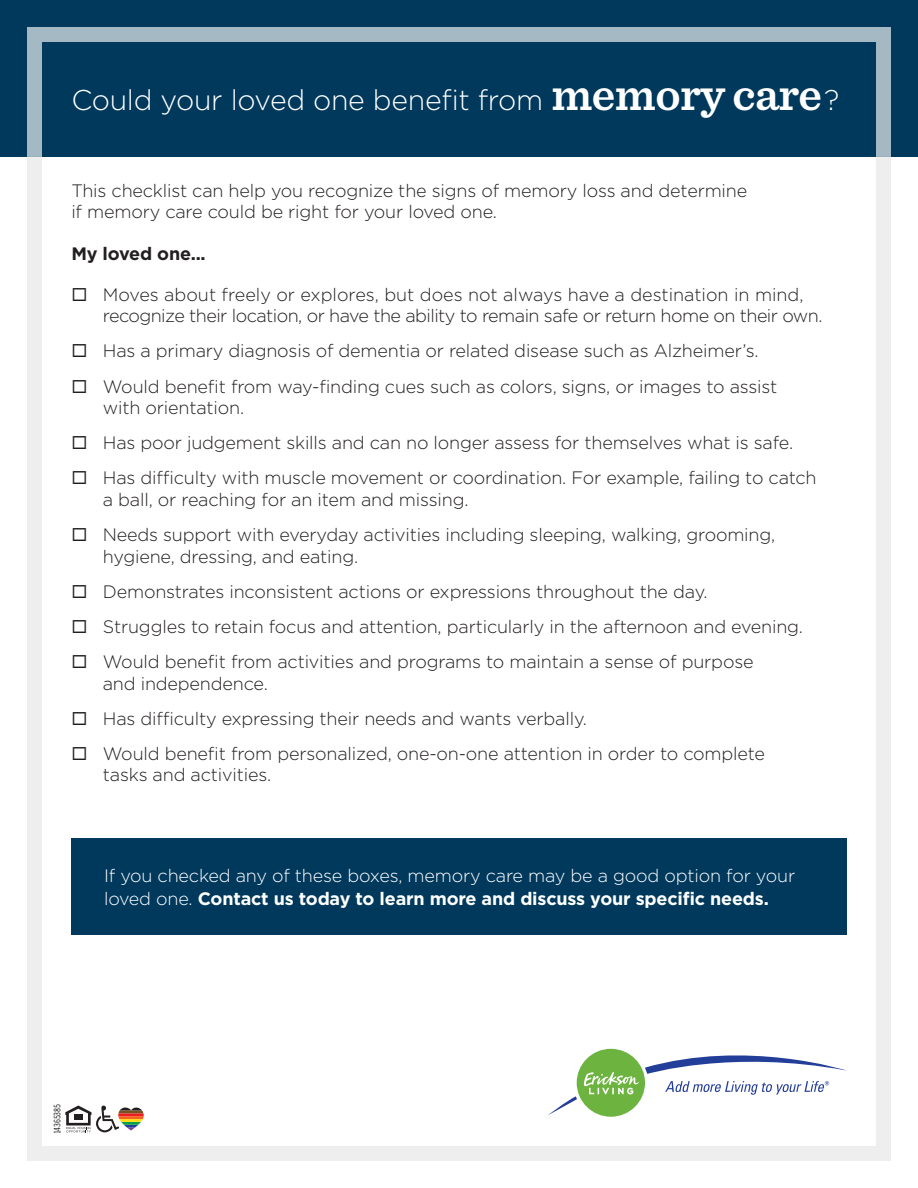
<style>
.page{position:relative;width:918px;height:1188px;background:#fff}
.page>*{position:absolute;margin:0;border:0;box-sizing:border-box;transform-origin:0 0}
.t1{font:300 28.5px "Gotham";letter-spacing:-.01em;color:#fff}
.t2{font:300 18px/35.1px "Gotham";letter-spacing:-.01em;color:#231f20}
.t3{font:300 18px/21.6px "Gotham";letter-spacing:-.03em;color:#231f20}
.t4{font:300 18px/22.5px "Gotham";letter-spacing:-.01em;color:#fff}
.t5{font:700 18px "Gotham";letter-spacing:-.01em;color:#231f20}
.t6{font:9px "Trade Gothic LT Std Cn 18";letter-spacing:-.03em;color:#231f20}
.s1{font-family:"Sentinel";font-weight:600;font-size:46.5px}
.s2{font-weight:700}
</style>
<div class="page">
<div style="left:0;top:0;width:918px;height:157px;background:#00395c"></div>
<div style="left:27px;top:149px;width:864px;height:1012px;border:15px solid #eeeeef"></div>
<svg style="left:27px;top:27px;width:864px;height:131px"></svg>
<svg style="left:65px;top:1105px;width:79px;height:27px"></svg>
<div style="left:71px;top:838px;width:776px;height:97px;background:#00395c"></div>
<div style="left:577px;top:1049px;width:68px;height:68px;background:#6cb43f;border-radius:50%"></div>
<svg style="left:548px;top:1096px;width:29px;height:19px"></svg>
<svg style="left:584px;top:1049px;width:262px;height:46px"></svg>
<h1 class="t1" style="left:71px;top:82px;width:770px">Could your loved one benefit from <span class="s1">memory care</span>?</h1>
<p class="t2" style="left:71px;top:179px;width:677px;line-height:21.6px">This checklist can help you recognize the signs of memory loss and determine if memory care could be right for your loved one.</p>
<p class="t5" style="left:71px;top:242px;width:136px">My loved one...</p>
<p class="t3" style="left:103px;top:283px;width:721px">Moves about freely or explores, but does not always have a destination in mind, recognize their location, or have the ability to remain safe or return home on their own.</p>
<p class="t2" style="left:103px;top:333px;width:676px">Has a primary diagnosis of dementia or related disease such as Alzheimer’s.<br>Would benefit from way-finding cues such as colors, signs, or images to assist</p>
<p class="t2" style="left:103px;top:390px;width:715px">with orientation.<br>Has poor judgement skills and can no longer assess for themselves what is safe.<br>Has difficulty with muscle movement or coordination. For example, failing to catch</p>
<p class="t2" style="left:103px;top:482px;width:674px">a ball, or reaching for an item and missing.<br>Needs support with everyday activities including sleeping, walking, grooming,</p>
<p class="t2" style="left:103px;top:538px;width:702px">hygiene, dressing, and eating.<br>Demonstrates inconsistent actions or expressions throughout the day.<br>Struggles to retain focus and attention, particularly in the afternoon and evening.<br>Would benefit from activities and programs to maintain a sense of purpose</p>
<p class="t2" style="left:103px;top:665px;width:664px">and independence.<br>Has difficulty expressing their needs and wants verbally.<br>Would benefit from personalized, one-on-one attention in order to complete</p>
<p class="t2" style="left:103px;top:757px;width:170px">tasks and activities.</p>
<p class="t4" style="left:104px;top:864px;width:693px">If you checked any of these boxes, memory care may be a good option for your loved one. <span class="s2">Contact us today to learn more and discuss your specific needs.</span></p>
<p class="t6" style="left:52px;top:1134px;width:31px;rotate:-90deg">14365385</p>
</div>
